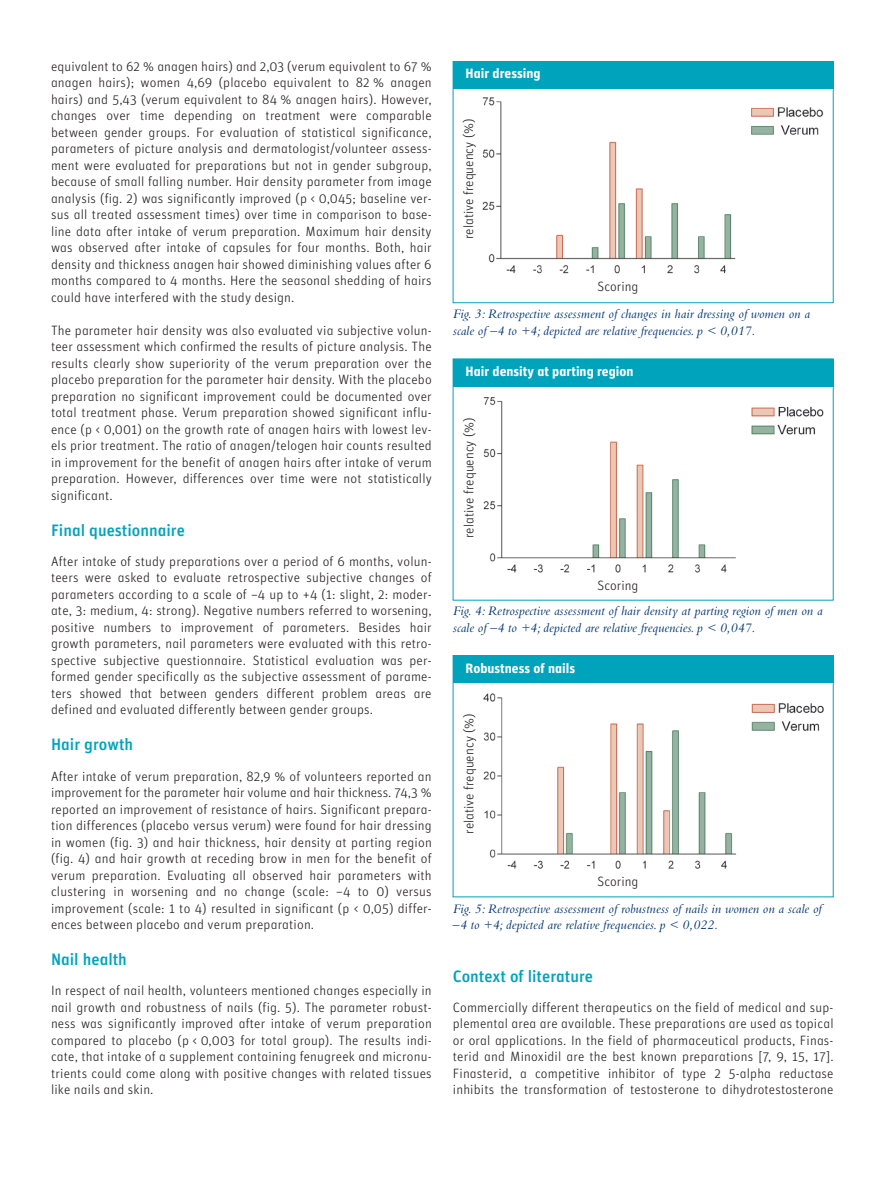
<style>
.page{position:relative;width:893px;height:1191px;background:#fff}
.page>*{position:absolute;margin:0;border:0;box-sizing:border-box;transform-origin:0 0}
.t1{font:16.5px "Unit Medium Alternate";color:#00a3bc}
.t2{font:13.5px/16.5px "Unit Light Alternate";letter-spacing:.01em;color:#231f20;text-align:justify}
.t3{font:italic 13.5px/16.5px "Bembo";letter-spacing:.005em;color:#013470}
.t4{font:13.5px "Unit Bold Alternate";color:#fff}
</style>
<div class="page">
<img style="left:482px;top:97px;width:342px;height:177px">
<img style="left:483px;top:397px;width:341px;height:176px">
<img style="left:483px;top:693px;width:341px;height:176px">
<div style="left:453px;top:61px;width:380px;height:28px;background:#00a3bc"></div>
<div style="left:453px;top:359px;width:380px;height:28px;background:#00a3bc"></div>
<div style="left:453px;top:655px;width:380px;height:28px;background:#00a3bc"></div>
<p class="t2" style="left:51px;top:59px;width:382px">equivalent to 62 % anagen hairs) and 2,03 (verum equivalent to 67 % anagen hairs); women 4,69 (placebo equivalent to 82 % anagen hairs) and 5,43 (verum equivalent to 84 % anagen hairs). However, changes over time depending on treatment were comparable between gender groups. For evaluation of statistical significance, parameters of picture analysis and dermatologist/volunteer assess&shy;ment were evaluated for preparations but not in gender subgroup, because of small falling number. Hair density parameter from image analysis (fig. 2) was significantly improved (p &lt; 0,045; baseline ver&shy;sus all treated assessment times) over time in comparison to base&shy;line data after intake of verum preparation. Maximum hair density was observed after intake of capsules for four months. Both, hair density and thickness anagen hair showed diminishing values after 6 months compared to 4 months. Here the seasonal shedding of hairs could have interfered with the study design.</p>
<p class="t2" style="left:51px;top:323px;width:382px">The parameter hair density was also evaluated via subjective volun&shy;teer assessment which confirmed the results of picture analysis. The results clearly show superiority of the verum preparation over the placebo preparation for the parameter hair density. With the placebo preparation no significant improvement could be documented over total treatment phase. Verum preparation showed significant influ&shy;ence (p &lt; 0,001) on the growth rate of anagen hairs with lowest lev&shy;els prior treatment. The ratio of anagen/telogen hair counts resulted in improvement for the benefit of anagen hairs after intake of verum preparation. However, differences over time were not statistically significant.</p>
<p class="t1" style="left:51px;top:524px;width:135px">Final questionnaire</p>
<p class="t2" style="left:51px;top:554px;width:382px">After intake of study preparations over a period of 6 months, volun&shy;teers were asked to evaluate retrospective subjective changes of parameters according to a scale of –4 up to +4 (1: slight, 2: moder&shy;ate, 3: medium, 4: strong). Negative numbers referred to worsening, positive numbers to improvement of parameters. Besides hair growth parameters, nail parameters were evaluated with this retro&shy;spective subjective questionnaire. Statistical evaluation was per&shy;formed gender specifically as the subjective assessment of parame&shy;ters showed that between genders different problem areas are defined and evaluated differently between gender groups.</p>
<p class="t1" style="left:51px;top:739px;width:84px">Hair growth</p>
<p class="t2" style="left:51px;top:769px;width:382px">After intake of verum preparation, 82,9 % of volunteers reported an improvement for the parameter hair volume and hair thickness. 74,3 % reported an improvement of resistance of hairs. Significant prepara&shy;tion differences (placebo versus verum) were found for hair dressing in women (fig. 3) and hair thickness, hair density at parting region (fig. 4) and hair growth at receding brow in men for the benefit of verum preparation. Evaluating all observed hair parameters with clustering in worsening and no change (scale: –4 to 0) versus improvement (scale: 1 to 4) resulted in significant (p &lt; 0,05) differ&shy;ences between placebo and verum preparation.</p>
<p class="t1" style="left:51px;top:953px;width:77px">Nail health</p>
<p class="t2" style="left:51px;top:983px;width:382px">In respect of nail health, volunteers mentioned changes especially in nail growth and robustness of nails (fig. 5). The parameter robust&shy;ness was significantly improved after intake of verum preparation compared to placebo (p &lt; 0,003 for total group). The results indi&shy;cate, that intake of a supplement containing fenugreek and micronu&shy;trients could come along with positive changes with related tissues like nails and skin.</p>
<p class="t4" style="left:466px;top:69px;width:76px">Hair dressing</p>
<p class="t2" style="left:462px;top:239px;width:122px;rotate:-90deg">relative frequency (%)</p>
<p class="t2" style="left:597px;top:280px;width:43px">Scoring</p>
<p class="t3" style="left:453px;top:307px;width:358px">Fig. 3: Retrospective assessment of changes in hair dressing of women on a scale of –4 to +4; depicted are relative frequencies. p &lt; 0,017.</p>
<p class="t4" style="left:466px;top:367px;width:169px">Hair density at parting region</p>
<p class="t2" style="left:462px;top:538px;width:122px;rotate:-90deg">relative frequency (%)</p>
<p class="t2" style="left:597px;top:579px;width:43px">Scoring</p>
<p class="t3" style="left:453px;top:604px;width:371px">Fig. 4: Retrospective assessment of hair density at parting region of men on a scale of –4 to +4; depicted are relative frequencies. p &lt; 0,047.</p>
<p class="t4" style="left:466px;top:663px;width:111px">Robustness of nails</p>
<p class="t2" style="left:462px;top:834px;width:122px;rotate:-90deg">relative frequency (%)</p>
<p class="t2" style="left:597px;top:874px;width:43px">Scoring</p>
<p class="t3" style="left:453px;top:901px;width:370px">Fig. 5: Retrospective assessment of robustness of nails in women on a scale of –4 to +4; depicted are relative frequencies. p &lt; 0,022.</p>
<p class="t1" style="left:453px;top:970px;width:142px">Context of literature</p>
<p class="t2" style="left:453px;top:1000px;width:382px">Commercially different therapeutics on the field of medical and sup&shy;plemental area are available. These preparations are used as topical or oral applications. In the field of pharmaceutical products, Finas&shy;terid and Minoxidil are the best known preparations [7, 9, 15, 17].<br>Finasterid, a competitive inhibitor of type 2 5-alpha reductase inhibits the transformation of testosterone to dihydrotestosterone</p>
</div>
